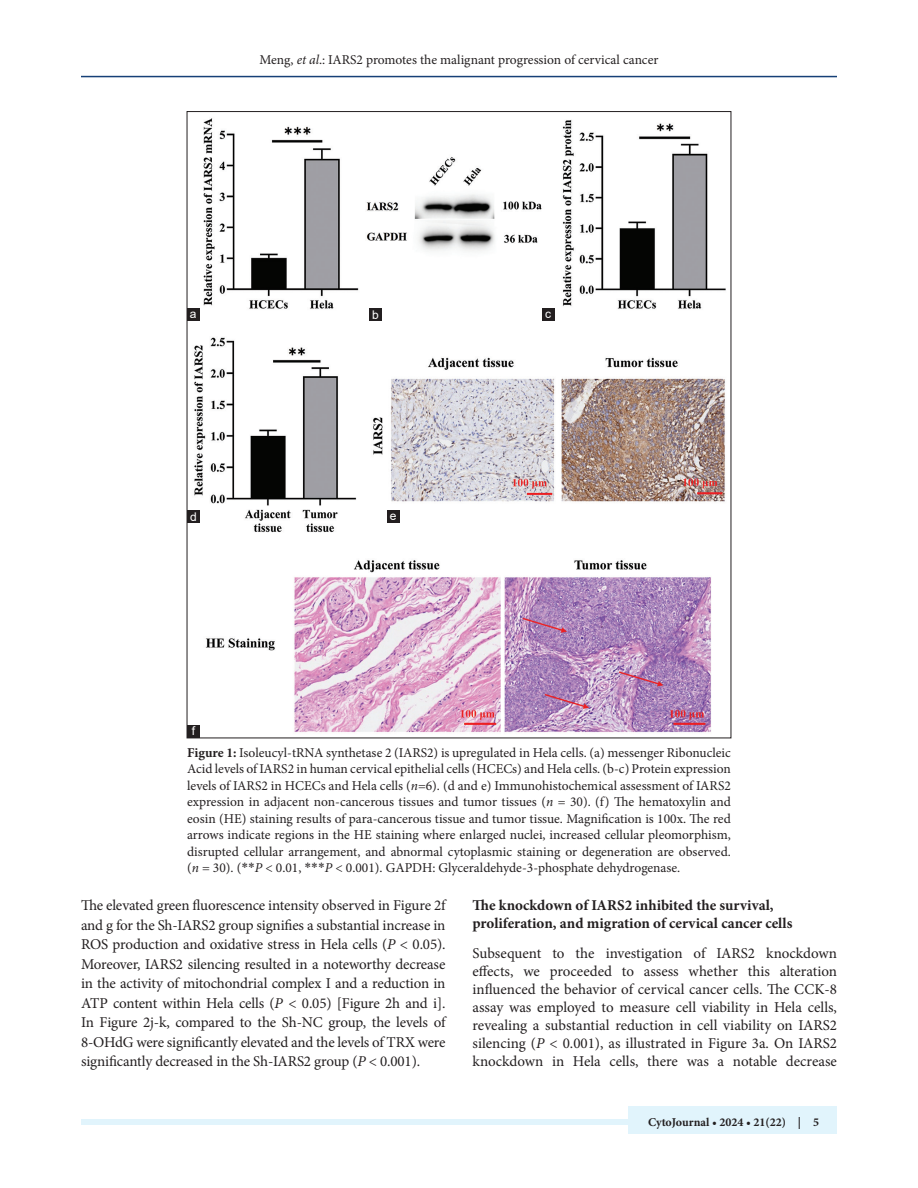
<style>
.page{position:relative;width:918px;height:1188px;background:#fff}
.page>*{position:absolute;margin:0;border:0;box-sizing:border-box;transform-origin:0 0}
.TX{font:15px/19.5px "Minion Pro";letter-spacing:-.005em;color:#231f20;text-align:justify}
.t1{font:700 15px/18px "Minion Pro";color:#231f20}
.FGC{font:13.5px/16.5px "Minion Pro";letter-spacing:-.005em;color:#231f20;text-align:justify}
.t2{font:700 12px "Minion Pro";color:#231f20}
.LABEL{font:12px "Arial";color:#fff}
.s1{font-style:italic}
.s2{font-weight:700}
.s3{font-family:"Times New Roman"}
</style>
<div class="page">
<hr style="left:81px;top:76px;width:756px;height:1px;background:#164077">
<div style="left:81px;top:1119px;width:756px;height:6px;background:#e1f4fc"></div>
<div style="left:628px;top:1106px;width:209px;height:28px;background:#e1f4fc"></div>
<img style="left:194px;top:118px;width:532px;height:615px">
<div style="left:187px;top:510px;width:13px;height:13px;background:#231f20"></div>
<div style="left:542px;top:308px;width:13px;height:13px;background:#231f20"></div>
<div style="left:369px;top:308px;width:13px;height:13px;background:#231f20"></div>
<div style="left:187px;top:308px;width:13px;height:13px;background:#231f20"></div>
<div style="left:387px;top:510px;width:13px;height:13px;background:#231f20"></div>
<div style="left:187px;top:725px;width:13px;height:13px;background:#231f20"></div>
<p class="FGC" style="left:260px;top:51px;width:400px">Meng, <span class="s1">et al</span>.: IARS2 promotes the malignant progression of cervical cancer</p>
<p class="LABEL" style="left:190px;top:305px;width:8px">a</p>
<p class="LABEL" style="left:372px;top:306px;width:8px">b</p>
<p class="LABEL" style="left:545px;top:305px;width:7px">c</p>
<p class="LABEL" style="left:190px;top:508px;width:8px">d</p>
<p class="LABEL" style="left:192px;top:723px;width:5px">f</p>
<p class="LABEL" style="left:390px;top:507px;width:8px">e</p>
<p class="FGC" style="left:187px;top:744px;width:545px"><span class="s2">Figure 1:</span> Isoleucyl-tRNA synthetase 2 (IARS2) is upregulated in Hela cells. (a) messenger Ribonucleic Acid levels of IARS2 in human cervical epithelial cells (HCECs) and Hela cells. (b-c) Protein expression levels of IARS2 in HCECs and Hela cells (<span class="s1">n</span>=6). (d and e) Immunohistochemical assessment of IARS2 expression in adjacent non-cancerous tissues and tumor tissues (<span class="s1">n</span> = 30). (f) The hematoxylin and eosin (HE) staining results of para-cancerous tissue and tumor tissue. Magnification is 100x. The red arrows indicate regions in the HE staining where enlarged nuclei, increased cellular pleomorphism, disrupted cellular arrangement, and abnormal cytoplasmic staining or degeneration are observed. (<span class="s1">n</span> = 30). (<span class="s3">**</span><span class="s1">P</span> &lt; 0.01, <span class="s3">***</span><span class="s1">P</span> &lt; 0.001). GAPDH: Glyceraldehyde-3-phosphate dehydrogenase.</p>
<p class="TX" style="left:81px;top:896px;width:366px">The elevated green fluorescence intensity observed in Figure 2f and g for the Sh-IARS2 group signifies a substantial increase in ROS production and oxidative stress in Hela cells (<span class="s1">P</span> &lt; 0.05).<br>Moreover, IARS2 silencing resulted in a noteworthy decrease in the activity of mitochondrial complex I and a reduction in ATP content within Hela cells (<span class="s1">P</span> &lt; 0.05) [Figure 2h and i].<br>In Figure 2j-k, compared to the Sh-NC group, the levels of 8-OHdG were significantly elevated and the levels of TRX were significantly decreased in the Sh-IARS2 group (<span class="s1">P</span> &lt; 0.001).</p>
<h2 class="t1" style="left:473px;top:896px;width:322px">The knockdown of IARS2 inhibited the survival, proliferation, and migration of cervical cancer cells</h2>
<p class="TX" style="left:473px;top:945px;width:366px;line-height:18px">Subsequent to the investigation of IARS2 knockdown effects, we proceeded to assess whether this alteration influenced the behavior of cervical cancer cells. The CCK-8 assay was employed to measure cell viability in Hela cells, revealing a substantial reduction in cell viability on IARS2 silencing (<span class="s1">P</span> &lt; 0.001), as illustrated in Figure 3a. On IARS2 knockdown in Hela cells, there was a notable decrease</p>
<p class="t2" style="left:648px;top:1113px;width:173px">CytoJournal • 2024 • 21(22) | 5</p>
</div>
